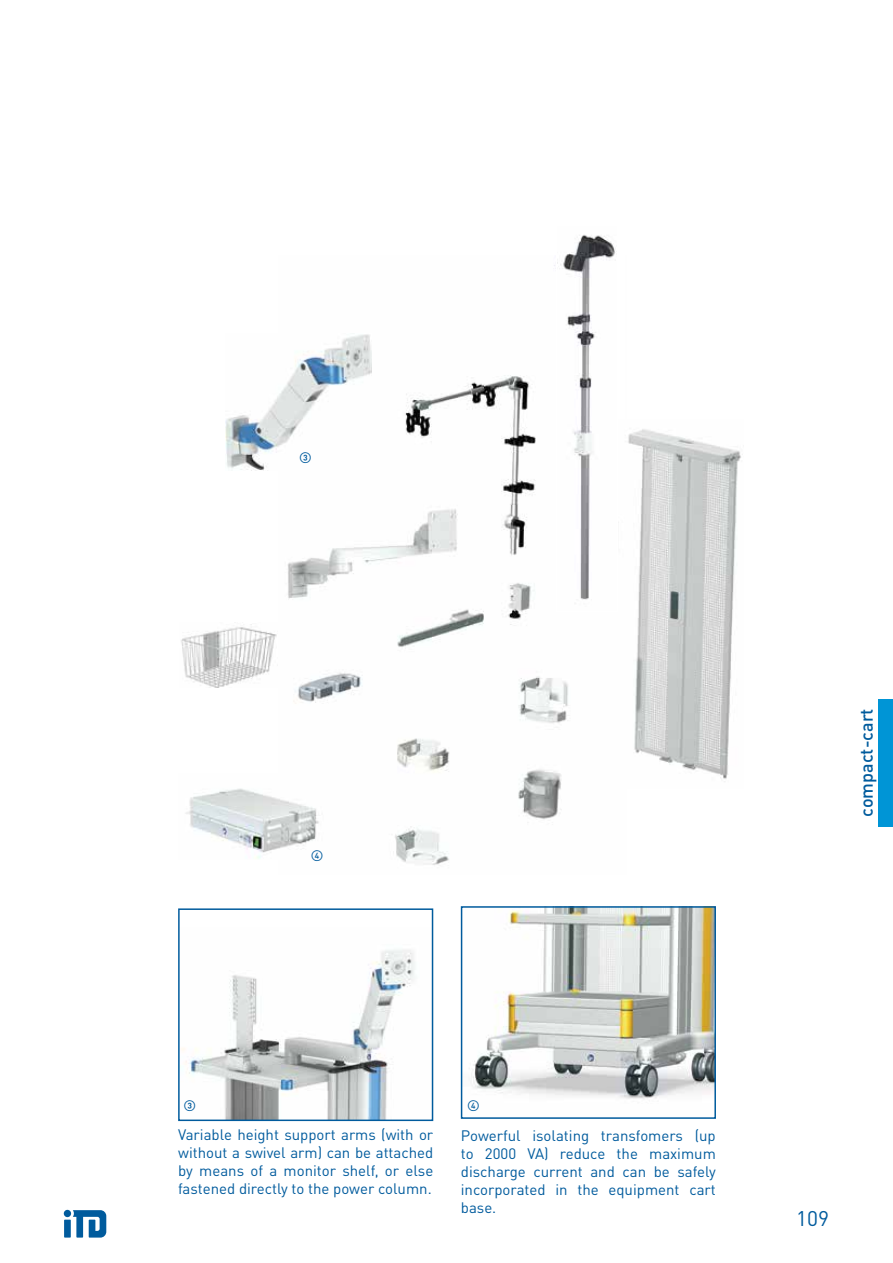
<style>
.page{position:relative;width:893px;height:1263px;background:#fff}
.page>*{position:absolute;margin:0;border:0;box-sizing:border-box;transform-origin:0 0}
.t1{font:21px "DINOT";color:#005b9d}
.t2{font:500 18px "DINOT";color:#005b9d}
.t3{font:15px/18px "DINOT";color:#005b9d;text-align:justify}
.t4{font:500 15px "DINOT";color:#005b9d}
</style>
<div class="page">
<svg style="left:64px;top:1210px;width:42px;height:27px"></svg>
<div style="left:878px;top:699px;width:15px;height:127px;background:#0095d6"></div>
<img style="left:181px;top:950px;width:234px;height:168px">
<div style="left:178px;top:908px;width:255px;height:213px;border:2px solid #005b9d"></div>
<img style="left:181px;top:624px;width:96px;height:63px">
<img style="left:287px;top:265px;width:281px;height:600px">
<div style="left:556px;top:225px;width:68px;height:386px;background:#fff"></div>
<img style="left:560px;top:234px;width:55px;height:366px">
<img style="left:185px;top:773px;width:141px;height:86px">
<img style="left:628px;top:429px;width:113px;height:353px">
<img style="left:225px;top:333px;width:146px;height:137px">
<img style="left:471px;top:909px;width:242px;height:190px">
<div style="left:461px;top:906px;width:255px;height:213px;border:2px solid #005b9d"></div>
<p class="t4" style="left:299px;top:446px;width:15px">③</p>
<p class="t4" style="left:310px;top:844px;width:15px">④</p>
<p class="t2" style="left:852px;top:817px;width:110px;rotate:-90deg">compact-cart</p>
<p class="t4" style="left:183px;top:1094px;width:15px">③</p>
<p class="t4" style="left:467px;top:1094px;width:15px">④</p>
<p class="t3" style="left:178px;top:1124px;width:257px">Variable height support arms (with or without a swivel arm) can be attached by means of a monitor shelf, or else fastened directly to the power column.</p>
<p class="t3" style="left:461px;top:1125px;width:257px">Powerful isolating transfomers (up to 2000 VA) reduce the maximum discharge current and can be safely incorporated in the equipment cart base.</p>
<h1 class="t1" style="left:796px;top:1202px;width:34px">109</h1>
</div>
